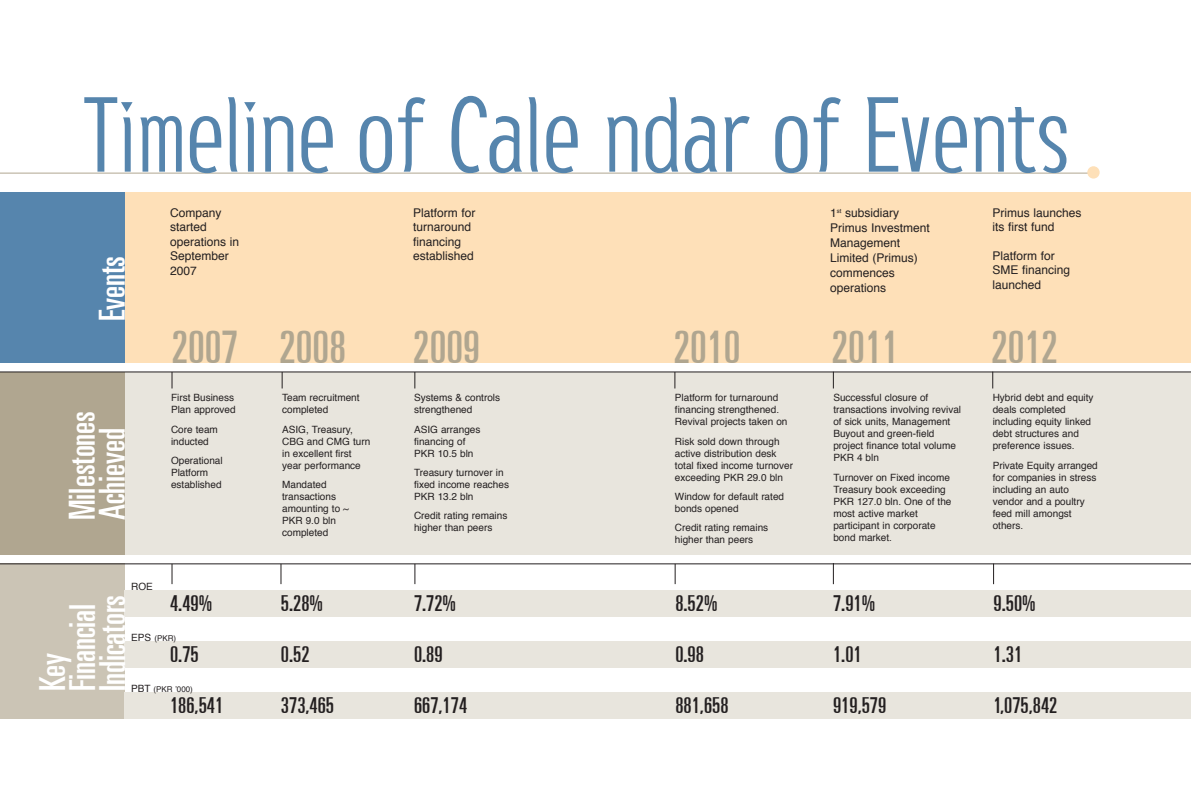
<style>
.page{position:relative;width:1191px;height:794px;background:#fff}
.page>*{position:absolute;margin:0;border:0;box-sizing:border-box;transform-origin:0 0}
.t1{font:96px "Susanna";letter-spacing:-.005em;color:#5685ad}
.t2{font:ultra-condensed 45px "Univers";color:#b0a690}
.t3{font:ultra-condensed 36px/30px "Univers";color:#fff}
.t4{font:ultra-condensed 22px "Univers";color:#231f20}
.t5{font:12px/14.4px "Helvetica";color:#231f20}
.t6{font:10px/12px "Helvetica";color:#231f20}
.t7{font:8px "Helvetica";color:#231f20}
.s1{font-size:10px}
</style>
<div class="page">
<div style="left:125px;top:193px;width:1066px;height:170px;background:#fee0b8"></div>
<div style="left:125px;top:372px;width:1066px;height:183px;background:#e8e5dd"></div>
<div style="left:0;top:372px;width:125px;height:183px;background:#b0a690"></div>
<div style="left:0;top:564px;width:125px;height:155px;background:#cbc4b5"></div>
<div style="left:125px;top:590px;width:1066px;height:27px;background:#e8e5dd"></div>
<div style="left:125px;top:641px;width:1066px;height:27px;background:#e8e5dd"></div>
<div style="left:125px;top:692px;width:1066px;height:27px;background:#e8e5dd"></div>
<hr style="left:0;top:173px;width:1092px;height:1px;background:#b0a690">
<div style="left:0;top:193px;width:125px;height:170px;background:#5685ad"></div>
<svg style="left:833px;top:372px;width:1px;height:16px"></svg>
<svg style="left:833px;top:564px;width:1px;height:20px"></svg>
<svg style="left:992px;top:372px;width:1px;height:16px"></svg>
<svg style="left:993px;top:564px;width:1px;height:20px"></svg>
<div style="left:1087px;top:166px;width:12px;height:13px;background:#fee0b8;border-radius:50%"></div>
<svg style="left:414px;top:372px;width:1px;height:16px"></svg>
<svg style="left:415px;top:564px;width:1px;height:20px"></svg>
<svg style="left:282px;top:372px;width:1px;height:16px"></svg>
<svg style="left:281px;top:564px;width:1px;height:20px"></svg>
<svg style="left:172px;top:372px;width:1px;height:16px"></svg>
<svg style="left:674px;top:372px;width:1px;height:16px"></svg>
<svg style="left:675px;top:564px;width:1px;height:20px"></svg>
<svg style="left:172px;top:564px;width:1px;height:20px"></svg>
<hr style="left:0;top:371px;width:1191px;height:1px;background:#231f20">
<hr style="left:0;top:563px;width:1191px;height:1px;background:#231f20">
<h1 class="t1" style="left:82px;top:74px;width:988px">Timeline of Cale ndar of Events</h1>
<p class="t5" style="left:170px;top:206px;width:71px">Company started operations in<br>September<br>2007</p>
<p class="t5" style="left:413px;top:206px;width:64px">Platform for turnaround financing established</p>
<p class="t5" style="left:992px;top:206px;width:91px">Primus launches its first fund</p>
<p class="t5" style="left:992px;top:249px;width:79px">Platform for<br>SME financing launched</p>
<p class="t5" style="left:830px;top:206px;width:101px;line-height:15px">1<sup>st</sup> subsidiary<br>Primus Investment<br>Management<br>Limited (Primus) commences operations</p>
<h2 class="t2" style="left:831px;top:327px;width:68px">2011</h2>
<h3 class="t3" style="left:99px;top:321px;width:67px;rotate:-90deg">Events</h3>
<h2 class="t2" style="left:413px;top:327px;width:68px">2009</h2>
<h2 class="t2" style="left:991px;top:327px;width:68px">2012</h2>
<p class="t6" style="left:833px;top:393px;width:129px">Successful closure of transactions involving revival of sick units, Management<br>Buyout and green-field project finance total volume<br>PKR 4 bln</p>
<p class="t6" style="left:833px;top:472px;width:120px">Turnover on Fixed income<br>Treasury book exceeding<br>PKR 127.0 bln. One of the most active market participant in corporate bond market.</p>
<h2 class="t2" style="left:171px;top:327px;width:176px">2007 2008</h2>
<h2 class="t2" style="left:673px;top:327px;width:68px">2010</h2>
<p class="t6" style="left:675px;top:393px;width:114px">Platform for turnaround financing strengthened.<br>Revival projects taken on</p>
<p class="t6" style="left:675px;top:436px;width:120px">Risk sold down through active distribution desk total fixed income turnover exceeding PKR 29.0 bln</p>
<p class="t6" style="left:675px;top:491px;width:111px">Window for default rated bonds opened</p>
<p class="t6" style="left:675px;top:522px;width:95px">Credit rating remains higher than peers</p>
<p class="t6" style="left:414px;top:393px;width:88px">Systems &amp; controls strengthened</p>
<p class="t6" style="left:414px;top:424px;width:68px">ASIG arranges financing of<br>PKR 10.5 bln</p>
<p class="t6" style="left:414px;top:467px;width:97px">Treasury turnover in fixed income reaches<br>PKR 13.2 bln</p>
<p class="t6" style="left:414px;top:510px;width:95px">Credit rating remains higher than peers</p>
<p class="t6" style="left:992px;top:393px;width:102px">Hybrid debt and equity deals completed including equity linked debt structures and preference issues.</p>
<p class="t6" style="left:992px;top:460px;width:107px">Private Equity arranged for companies in stress including an auto vendor and a poultry feed mill amongst others.</p>
<p class="t6" style="left:171px;top:393px;width:66px">First Business<br>Plan approved</p>
<p class="t6" style="left:171px;top:424px;width:48px">Core team inducted</p>
<p class="t6" style="left:171px;top:455px;width:53px">Operational<br>Platform established</p>
<p class="t6" style="left:282px;top:393px;width:79px">Team recruitment completed</p>
<p class="t6" style="left:282px;top:424px;width:90px">ASIG, Treasury,<br>CBG and CMG turn in excellent first year performance</p>
<p class="t6" style="left:282px;top:479px;width:68px">Mandated transactions amounting to ~<br>PKR 9.0 bln completed</p>
<h3 class="t3" style="left:69px;top:520px;width:111px;rotate:-90deg">Milestones<br>Achieved</h3>
<p class="t6" style="left:131px;top:581px;width:23px">ROE</p>
<h3 class="t4" style="left:170px;top:593px;width:44px">4.49%</h3>
<h3 class="t4" style="left:281px;top:593px;width:44px">5.28%</h3>
<h3 class="t4" style="left:414px;top:593px;width:44px">7.72%</h3>
<h3 class="t4" style="left:675px;top:593px;width:44px">8.52%</h3>
<h3 class="t4" style="left:833px;top:593px;width:44px">7.91%</h3>
<h3 class="t4" style="left:993px;top:593px;width:44px">9.50%</h3>
<h3 class="t3" style="left:39px;top:691px;width:98px;rotate:-90deg">Key<br>Financial<br>Indicators</h3>
<p class="t7" style="left:131px;top:635px;width:46px"><span class="s1">EPS</span> (PKR)</p>
<h3 class="t4" style="left:170px;top:644px;width:30px">0.75</h3>
<h3 class="t4" style="left:281px;top:644px;width:30px">0.52</h3>
<h3 class="t4" style="left:414px;top:644px;width:30px">0.89</h3>
<h3 class="t4" style="left:675px;top:644px;width:30px">0.98</h3>
<h3 class="t4" style="left:833px;top:644px;width:30px">1.01</h3>
<h3 class="t4" style="left:993px;top:644px;width:30px">1.31</h3>
<p class="t7" style="left:131px;top:686px;width:63px"><span class="s1">PBT</span> (PKR ’000)</p>
<h3 class="t4" style="left:170px;top:695px;width:55px">186,541</h3>
<h3 class="t4" style="left:281px;top:695px;width:55px">373,465</h3>
<h3 class="t4" style="left:414px;top:695px;width:55px">667,174</h3>
<h3 class="t4" style="left:675px;top:695px;width:55px">881,658</h3>
<h3 class="t4" style="left:833px;top:695px;width:55px">919,579</h3>
<h3 class="t4" style="left:993px;top:695px;width:65px">1,075,842</h3>
</div>
